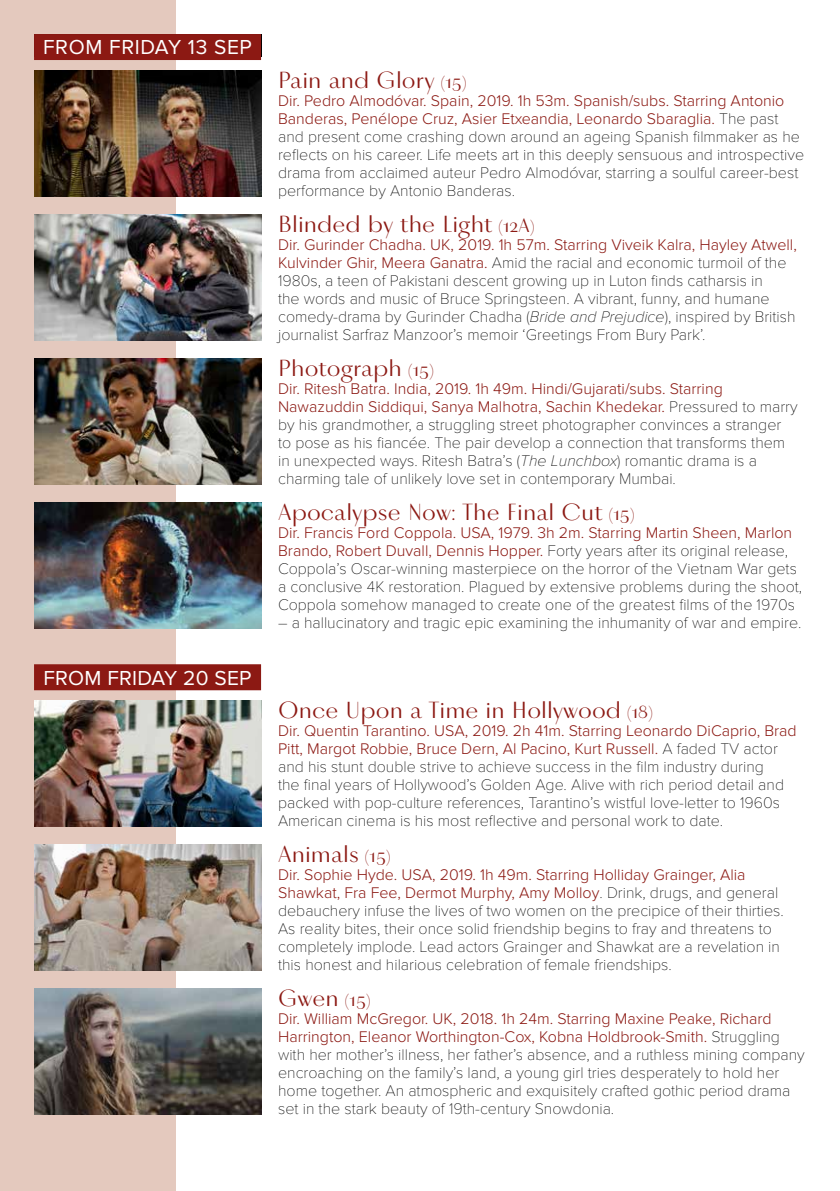
<style>
.page{position:relative;width:840px;height:1191px;background:#fff}
.page>*{position:absolute;margin:0;border:0;box-sizing:border-box;transform-origin:0 0}
.t1{font:24px "Vinter";color:#8c1913}
.t2{font:21px "Proxima Nova";letter-spacing:.03em;color:#fff}
.t3{font:21px "Proxima Nova";letter-spacing:.01em;color:#fff}
.t4{font:100 16px/18px "Proxima Nova T";color:#000}
.t5{font:300 16px/18px "Proxima Nova";color:#8c1913}
.s1{font-size:20px}
.s2{font-family:"Proxima Nova T";font-weight:100;color:#000}
.s3{font-family:"Proxima Nova";font-weight:300;color:#8c1913}
.s4{font-family:"Proxima Nova";font-style:italic}
</style>
<div class="page">
<div style="left:0;top:0;width:176px;height:1191px;background:#e4c9be"></div>
<img style="left:34px;top:358px;width:227px;height:126px">
<div style="left:34px;top:34px;width:227px;height:26px;background:#8c1913"></div>
<img style="left:34px;top:70px;width:227px;height:126px">
<img style="left:34px;top:988px;width:227px;height:126px">
<img style="left:34px;top:844px;width:227px;height:126px">
<div style="left:34px;top:664px;width:227px;height:26px;background:#8c1913"></div>
<img style="left:34px;top:214px;width:227px;height:126px">
<img style="left:34px;top:700px;width:227px;height:126px">
<img style="left:34px;top:502px;width:227px;height:126px">
<h2 class="t2" style="left:43px;top:35px;width:210px">FROM FRIDAY 13 SEP</h2>
<h2 class="t3" style="left:43px;top:665px;width:209px">FROM FRIDAY 20 SEP</h2>
<h1 class="t1" style="left:278px;top:65px;width:190px">Pain and Glory <span class="s1">(15)</span></h1>
<p class="t5" style="left:278px;top:92px;width:507px">Dir. Pedro Almodóvar. Spain, 2019. 1h 53m. Spanish/subs. Starring Antonio<br>Banderas, Penélope Cruz, Asier Etxeandia, Leonardo Sbaraglia. <span class="s2">The past</span></p>
<p class="t4" style="left:278px;top:128px;width:527px">and present come crashing down around an ageing Spanish filmmaker as he reflects on his career. Life meets art in this deeply sensuous and introspective drama from acclaimed auteur Pedro Almodóvar, starring a soulful career-best performance by Antonio Banderas.</p>
<h1 class="t1" style="left:278px;top:209px;width:258px">Blinded by the Light <span class="s1">(12A)</span></h1>
<p class="t5" style="left:278px;top:236px;width:520px">Dir. Gurinder Chadha. UK, 2019. 1h 57m. Starring Viveik Kalra, Hayley Atwell,</p>
<p class="t4" style="left:278px;top:254px;width:518px"><span class="s3">Kulvinder Ghir, Meera Ganatra.</span> Amid the racial and economic turmoil of the 1980s, a teen of Pakistani descent growing up in Luton finds catharsis in<br>the words and music of Bruce Springsteen. A vibrant, funny, and humane comedy-drama by Gurinder Chadha (<span class="s4">Bride and Prejudice</span>), inspired by British journalist Sarfraz Manzoor’s memoir ‘Greetings From Bury Park’.</p>
<h1 class="t1" style="left:278px;top:353px;width:157px">Photograph <span class="s1">(15)</span></h1>
<p class="t5" style="left:278px;top:380px;width:521px">Dir. Ritesh Batra. India, 2019. 1h 49m. Hindi/Gujarati/subs. Starring<br>Nawazuddin Siddiqui, Sanya Malhotra, Sachin Khedekar. <span class="s2">Pressured to marry</span></p>
<p class="t4" style="left:278px;top:416px;width:508px">by his grandmother, a struggling street photographer convinces a stranger to pose as his fiancée. The pair develop a connection that transforms them in unexpected ways. Ritesh Batra’s (<span class="s4">The Lunchbox</span>) romantic drama is a charming tale of unlikely love set in contemporary Mumbai.</p>
<h1 class="t1" style="left:278px;top:497px;width:357px">Apocalypse Now: The Final Cut <span class="s1">(15)</span></h1>
<p class="t5" style="left:278px;top:524px;width:515px">Dir. Francis Ford Coppola. USA, 1979. 3h 2m. Starring Martin Sheen, Marlon</p>
<p class="t4" style="left:278px;top:542px;width:525px"><span class="s3">Brando, Robert Duvall, Dennis Hopper.</span> Forty years after its original release, Coppola’s Oscar-winning masterpiece on the horror of the Vietnam War gets a conclusive 4K restoration. Plagued by extensive problems during the shoot, Coppola somehow managed to create one of the greatest films of the 1970s</p>
<p class="t4" style="left:278px;top:614px;width:524px">– a hallucinatory and tragic epic examining the inhumanity of war and empire.</p>
<h1 class="t1" style="left:278px;top:695px;width:376px">Once Upon a Time in Hollywood <span class="s1">(18)</span></h1>
<p class="t5" style="left:278px;top:722px;width:520px">Dir. Quentin Tarantino. USA, 2019. 2h 41m. Starring Leonardo DiCaprio, Brad<br>Pitt, Margot Robbie, Bruce Dern, Al Pacino, Kurt Russell. <span class="s2">A faded TV actor</span></p>
<p class="t4" style="left:278px;top:758px;width:507px">and his stunt double strive to achieve success in the film industry during the final years of Hollywood’s Golden Age. Alive with rich period detail and packed with pop-culture references, Tarantino’s wistful love-letter to 1960s American cinema is his most reflective and personal work to date.</p>
<h1 class="t1" style="left:278px;top:839px;width:114px">Animals <span class="s1">(15)</span></h1>
<p class="t5" style="left:278px;top:866px;width:501px">Dir. Sophie Hyde. USA, 2019. 1h 49m. Starring Holliday Grainger, Alia<br>Shawkat, Fra Fee, Dermot Murphy, Amy Molloy<span class="s2">. Drink, drugs, and general</span></p>
<p class="t4" style="left:278px;top:902px;width:507px">debauchery infuse the lives of two women on the precipice of their thirties.<br>As reality bites, their once solid friendship begins to fray and threatens to completely implode. Lead actors Grainger and Shawkat are a revelation in this honest and hilarious celebration of female friendships.</p>
<h1 class="t1" style="left:278px;top:983px;width:94px">Gwen <span class="s1">(15)</span></h1>
<p class="t5" style="left:278px;top:1010px;width:503px">Dir. William McGregor. UK, 2018. 1h 24m. Starring Maxine Peake, Richard<br>Harrington, Eleanor Worthington-Cox, Kobna Holdbrook-Smith. <span class="s2">Struggling</span></p>
<p class="t4" style="left:278px;top:1046px;width:528px">with her mother’s illness, her father’s absence, and a ruthless mining company encroaching on the family’s land, a young girl tries desperately to hold her home together. An atmospheric and exquisitely crafted gothic period drama set in the stark beauty of 19th-century Snowdonia.</p>
</div>
